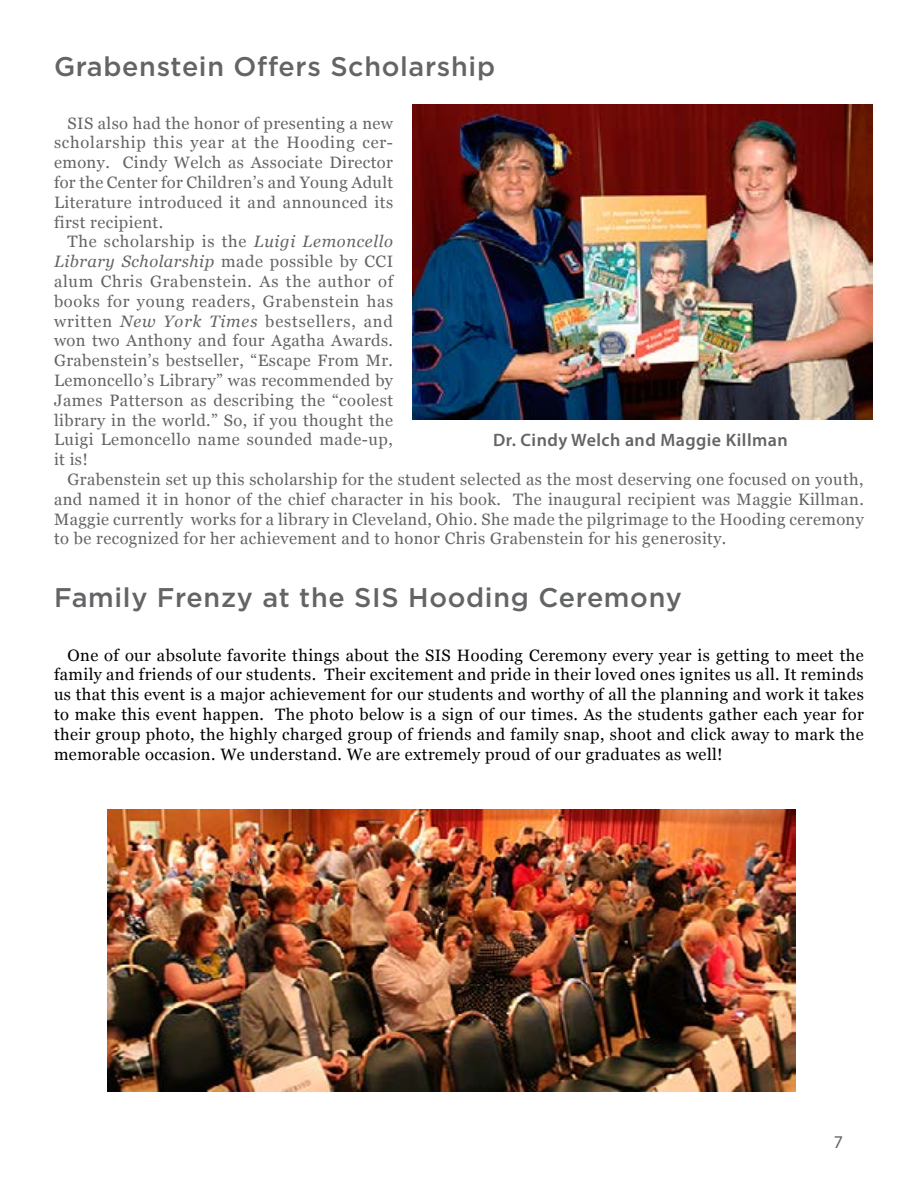
<style>
.page{position:relative;width:918px;height:1188px;background:#fff}
.page>*{position:absolute;margin:0;border:0;box-sizing:border-box;transform-origin:0 0}
.t1{font:500 27px "Gotham";letter-spacing:.025em;color:#636466}
.t2{font:600 18px "Myriad Pro";letter-spacing:.025em;color:#636466}
.t3{font:18px "Myriad Pro";color:#636466}
.t4{font:16.5px/19.8px "Georgia";letter-spacing:.025em;color:#636466;text-align:justify}
.t5{font:16.5px/19.8px "Georgia";letter-spacing:.025em;color:#000;text-align:justify}
.s1{font-style:italic}
</style>
<div class="page">
<img style="left:107px;top:809px;width:689px;height:282px">
<img style="left:413px;top:104px;width:459px;height:316px">
<h1 class="t1" style="left:54px;top:48px;width:443px">Grabenstein Offers Scholarship</h1>
<p class="t4" style="left:54px;top:113px;width:341px;text-indent:13px">SIS also had the honor of presenting a new scholarship this year at the Hooding cer&shy;emony. Cindy Welch as Associate Director for the Center for Children’s and Young Adult Literature introduced it and announced its first recipient.</p>
<p class="t4" style="left:54px;top:232px;width:341px;text-indent:13px">The scholarship is the <span class="s1">Luigi Lemoncello Library Scholarship</span> made possible by CCI alum Chris Grabenstein. As the author of books for young readers, Grabenstein has written <span class="s1">New York Times</span> bestsellers, and won two Anthony and four Agatha Awards.<br>Grabenstein’s bestseller, “Escape From Mr.<br>Lemoncello’s Library” was recommended by James Patterson as describing the “coolest library in the world.” So, if you thought the Luigi Lemoncello name sounded made-up, it is!</p>
<p class="t4" style="left:54px;top:470px;width:811px;text-indent:13px">Grabenstein set up this scholarship for the student selected as the most deserving one focused on youth, and named it in honor of the chief character in his book. The inaugural recipient was Maggie Killman.<br>Maggie currently works for a library in Cleveland, Ohio. She made the pilgrimage to the Hooding ceremony to be recognized for her achievement and to honor Chris Grabenstein for his generosity.</p>
<h1 class="t1" style="left:54px;top:580px;width:629px">Family Frenzy at the SIS Hooding Ceremony</h1>
<p class="t5" style="left:54px;top:645px;width:811px;text-indent:13px">One of our absolute favorite things about the SIS Hooding Ceremony every year is getting to meet the family and friends of our students. Their excitement and pride in their loved ones ignites us all. It reminds us that this event is a major achievement for our students and worthy of all the planning and work it takes to make this event happen. The photo below is a sign of our times. As the students gather each year for their group photo, the highly charged group of friends and family snap, shoot and click away to mark the memorable occasion. We understand. We are extremely proud of our graduates as well!</p>
<p class="t2" style="left:493px;top:428px;width:296px">Dr. Cindy Welch and Maggie Killman</p>
<p class="t3" style="left:834px;top:1130px;width:11px">7</p>
</div>
